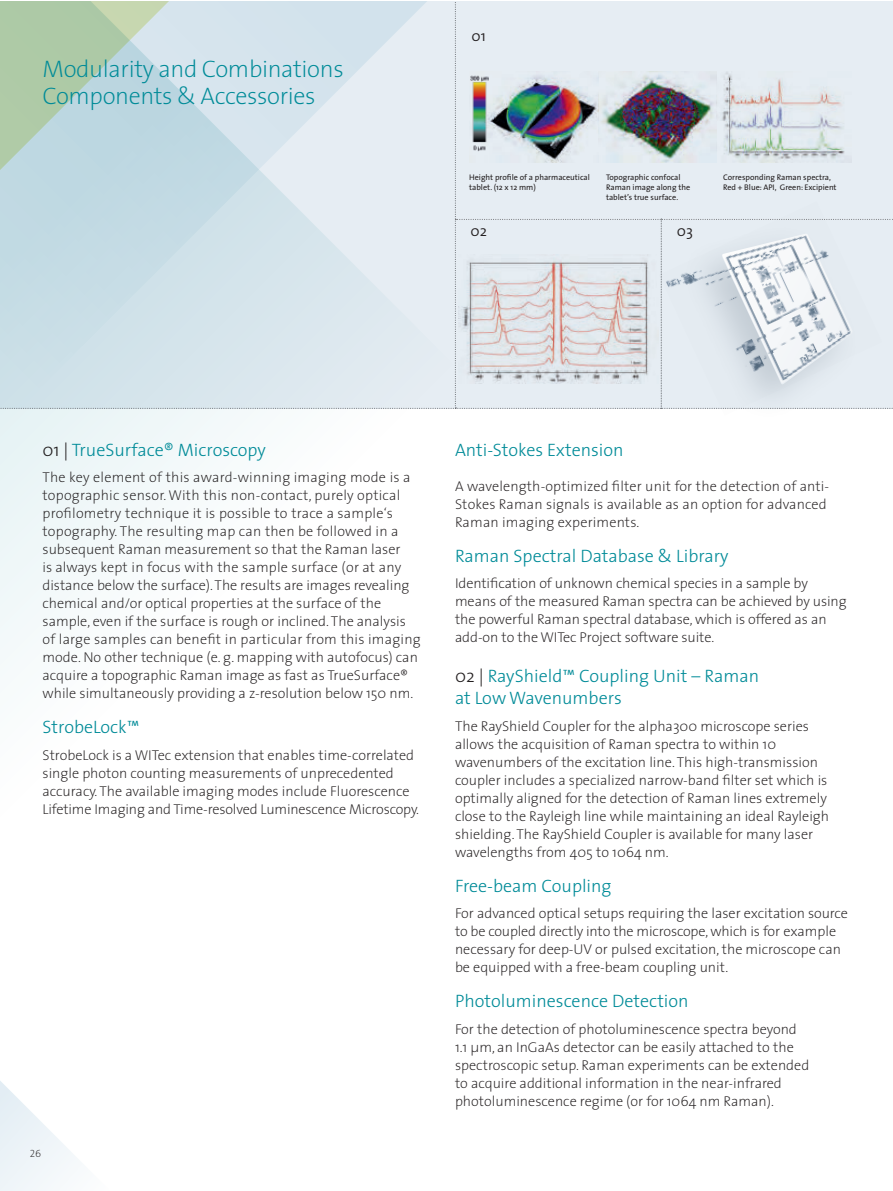
<style>
.page{position:relative;width:893px;height:1191px;background:#fff}
.page>*{position:absolute;margin:0;border:0;box-sizing:border-box;transform-origin:0 0}
.t1{font:200 24px/27px "The Sans";letter-spacing:-.015em;color:#008b98}
.t2{font:300 18px/22.5px "The Sans";color:#008b98}
.t3{font:300 15px "The Sans";color:#231f20}
.t4{font:200 14.25px/18px "The Sans";color:#231f20}
.t5{font:10.5px "The Sans Extra Light Caps";color:#231f20}
.t6{font:8.1px/9.9px "The Sans";color:#231f20}
.s1{color:#231f20}
</style>
<div class="page">
<svg style="left:0;top:409px;width:256px;height:256px;fill:#f4f9fa"></svg>
<svg style="left:0;top:1081px;width:75px;height:110px"></svg>
<svg style="left:0;top:1px;width:893px;height:408px;background:#d5e0e5"></svg>
<h1 class="t1" style="left:43px;top:55px;width:303px">Modularity and Combinations<br>Components &amp; Accessories</h1>
<p class="t3" style="left:472px;top:23px;width:16px">01</p>
<p class="t6" style="left:469px;top:172px;width:122px">Height profile of a pharmaceutical tablet. (12 x 12 mm)</p>
<p class="t6" style="left:606px;top:172px;width:86px">Topographic confocal<br>Raman image along the tablet’s true surface.</p>
<p class="t6" style="left:723px;top:172px;width:115px">Corresponding Raman spectra,<br>Red + Blue: API, Green: Excipient</p>
<p class="t3" style="left:471px;top:219px;width:18px">02</p>
<p class="t3" style="left:677px;top:219px;width:18px">03</p>
<p class="t2" style="left:43px;top:437px;width:225px"><span class="s1">01 |</span> TrueSurface® Microscopy</p>
<p class="t4" style="left:43px;top:468px;width:380px">The key element of this award-winning imaging mode is a topographic sensor. With this non-contact, purely optical profilometry technique it is possible to trace a sample‘s topography. The resulting map can then be followed in a subsequent Raman measurement so that the Raman laser<br>is always kept in focus with the sample surface (or at any distance below the surface). The results are images revealing chemical and/or optical properties at the surface of the sample, even if the surface is rough or inclined. The analysis of large samples can benefit in particular from this imaging mode. No other technique (e. g. mapping with autofocus) can acquire a topographic Raman image as fast as TrueSurface® while simultaneously providing a z-resolution below 150 nm.</p>
<p class="t2" style="left:43px;top:715px;width:98px">StrobeLock™</p>
<p class="t4" style="left:43px;top:745px;width:378px">StrobeLock is a WITec extension that enables time-correlated single photon counting measurements of unprecedented accuracy. The available imaging modes include Fluorescence Lifetime Imaging and Time-resolved Luminescence Microscopy.</p>
<p class="t5" style="left:30px;top:1145px;width:13px">26</p>
<p class="t2" style="left:455px;top:437px;width:170px">Anti-Stokes Extension</p>
<p class="t4" style="left:455px;top:476px;width:376px">A wavelength-optimized filter unit for the detection of anti-<br>Stokes Raman signals is available as an option for advanced<br>Raman imaging experiments.</p>
<p class="t2" style="left:455px;top:544px;width:275px">Raman Spectral Database &amp; Library</p>
<p class="t4" style="left:455px;top:574px;width:393px">Identification of unknown chemical species in a sample by means of the measured Raman spectra can be achieved by using the powerful Raman spectral database, which is offered as an add-on to the WITec Project software suite.</p>
<p class="t2" style="left:455px;top:664px;width:306px"><span class="s1">02 |</span> RayShield™ Coupling Unit – Raman at Low Wavenumbers</p>
<p class="t4" style="left:455px;top:716px;width:376px">The RayShield Coupler for the alpha300 microscope series allows the acquisition of Raman spectra to within 10 wavenumbers of the excitation line. This high-transmission coupler includes a specialized narrow-band filter set which is optimally aligned for the detection of Raman lines extremely close to the Rayleigh line while maintaining an ideal Rayleigh shielding. The RayShield Coupler is available for many laser wavelengths from 405 to 1064 nm.</p>
<p class="t2" style="left:455px;top:874px;width:158px">Free-beam Coupling</p>
<p class="t4" style="left:455px;top:904px;width:394px">For advanced optical setups requiring the laser excitation source to be coupled directly into the microscope, which is for example necessary for deep-UV or pulsed excitation, the microscope can be equipped with a free-beam coupling unit.</p>
<p class="t2" style="left:455px;top:989px;width:235px">Photoluminescence Detection</p>
<p class="t4" style="left:455px;top:1019px;width:356px">For the detection of photoluminescence spectra beyond 1.1 µm, an InGaAs detector can be easily attached to the spectroscopic setup. Raman experiments can be extended to acquire additional information in the near-infrared photoluminescence regime (or for 1064 nm Raman).</p>
</div>
